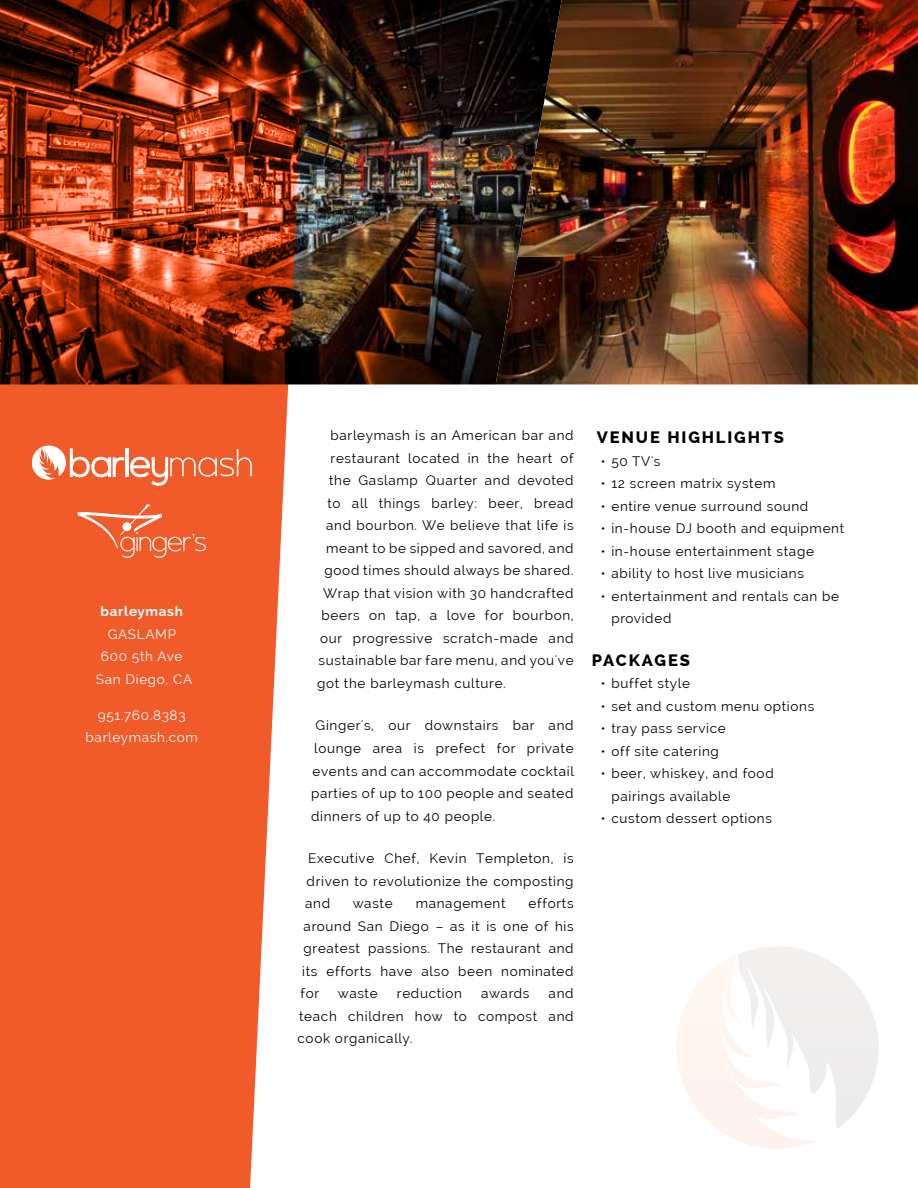
<style>
.page{position:relative;width:918px;height:1188px;background:#fff}
.page>*{position:absolute;margin:0;border:0;box-sizing:border-box;transform-origin:0 0}
.t1{font:800 16.5px "Raleway";letter-spacing:.11em;color:#000}
.t2{font:13.5px/22.5px "Raleway";letter-spacing:.05em;color:#000;text-align:justify}
.t3{font:13.5px/22.5px "Raleway";letter-spacing:.05em;color:#fff;text-align:center}
.t4{font:700 13.5px "Raleway";letter-spacing:.05em;color:#fff}
</style>
<div class="page">
<img style="left:562px;top:0;width:356px;height:384px">
<img style="left:307px;top:0;width:255px;height:384px">
<svg style="left:676px;top:946px;width:203px;height:203px"></svg>
<svg style="left:0;top:0;width:307px;height:1188px;background:#cf5a34"></svg>
<hr style="left:126px;top:448px;width:3px;height:29px;background:#fff">
<svg style="left:130px;top:449px;width:122px;height:37px;background:#f3764d"></svg>
<svg style="left:32px;top:446px;width:92px;height:34px"></svg>
<svg style="left:78px;top:504px;width:128px;height:54px;background:#f26e44"></svg>
<p class="t4" style="left:101px;top:604px;width:84px">barleymash</p>
<p class="t3" style="left:96px;top:623px;width:98px">GASLAMP<br>600 5th Ave<br>San Diego, CA</p>
<p class="t3" style="left:86px;top:704px;width:114px">951.760.8383 barleymash.com</p>
<p class="t2" style="left:331px;top:424px;width:245px">barleymash is an American bar and</p>
<p class="t2" style="left:331px;top:447px;width:245px">restaurant located in the heart of</p>
<p class="t2" style="left:329px;top:469px;width:246px">the Gaslamp Quarter and devoted</p>
<p class="t2" style="left:328px;top:492px;width:247px">to all things barley: beer, bread</p>
<p class="t2" style="left:326px;top:514px;width:249px">and bourbon. We believe that life is</p>
<p class="t2" style="left:326px;top:537px;width:249px">meant to be sipped and savored, and</p>
<p class="t2" style="left:325px;top:559px;width:250px">good times should always be shared.</p>
<p class="t2" style="left:323px;top:582px;width:252px">Wrap that vision with 30 handcrafted</p>
<p class="t2" style="left:322px;top:604px;width:254px">beers on tap, a love for bourbon,</p>
<p class="t2" style="left:320px;top:627px;width:255px">our progressive scratch-made and</p>
<p class="t2" style="left:319px;top:649px;width:256px">sustainable bar fare menu, and you've</p>
<p class="t2" style="left:317px;top:672px;width:190px">got the barleymash culture.</p>
<p class="t2" style="left:311px;top:714px;width:264px;text-indent:4px">Ginger's, our downstairs bar and lounge area is prefect for private events and can accommodate cocktail parties of up to 100 people and seated dinners of up to 40 people.</p>
<p class="t2" style="left:305px;top:847px;width:270px">Executive Chef, Kevin Templeton, is driven to revolutionize the composting and</p>
<p class="t2" style="left:301px;top:892px;width:275px;text-indent:228px">efforts around San Diego – as it is one of his greatest passions. The restaurant and its efforts have also been nominated for</p>
<p class="t2" style="left:353px;top:892px;width:41px">waste</p>
<p class="t2" style="left:416px;top:892px;width:91px">management</p>
<p class="t2" style="left:298px;top:982px;width:277px;text-indent:251px">and teach children how to compost and cook organically.</p>
<p class="t2" style="left:338px;top:982px;width:41px">waste</p>
<p class="t2" style="left:397px;top:982px;width:67px">reduction</p>
<p class="t2" style="left:481px;top:982px;width:50px">awards</p>
<p class="t1" style="left:597px;top:428px;width:188px">VENUE HIGHLIGHTS</p>
<p class="t2" style="left:601px;top:449px;width:61px">• 50 TV's</p>
<p class="t2" style="left:601px;top:472px;width:176px">• 12 screen matrix system</p>
<p class="t2" style="left:601px;top:494px;width:209px">• entire venue surround sound</p>
<p class="t2" style="left:601px;top:517px;width:245px">• in-house DJ booth and equipment</p>
<p class="t2" style="left:601px;top:539px;width:215px">• in-house entertainment stage</p>
<p class="t2" style="left:601px;top:562px;width:205px">• ability to host live musicians</p>
<p class="t2" style="left:611px;top:585px;width:229px;text-indent:-11px">• entertainment and rentals can be provided</p>
<p class="t1" style="left:592px;top:651px;width:99px">PACKAGES</p>
<p class="t2" style="left:601px;top:672px;width:91px">• buffet style</p>
<p class="t2" style="left:601px;top:695px;width:215px">• set and custom menu options</p>
<p class="t2" style="left:601px;top:717px;width:126px">• tray pass service</p>
<p class="t2" style="left:601px;top:740px;width:120px">• off site catering</p>
<p class="t2" style="left:611px;top:762px;width:164px;text-indent:-11px">• beer, whiskey, and food pairings available</p>
<p class="t2" style="left:601px;top:807px;width:173px">• custom dessert options</p>
</div>
